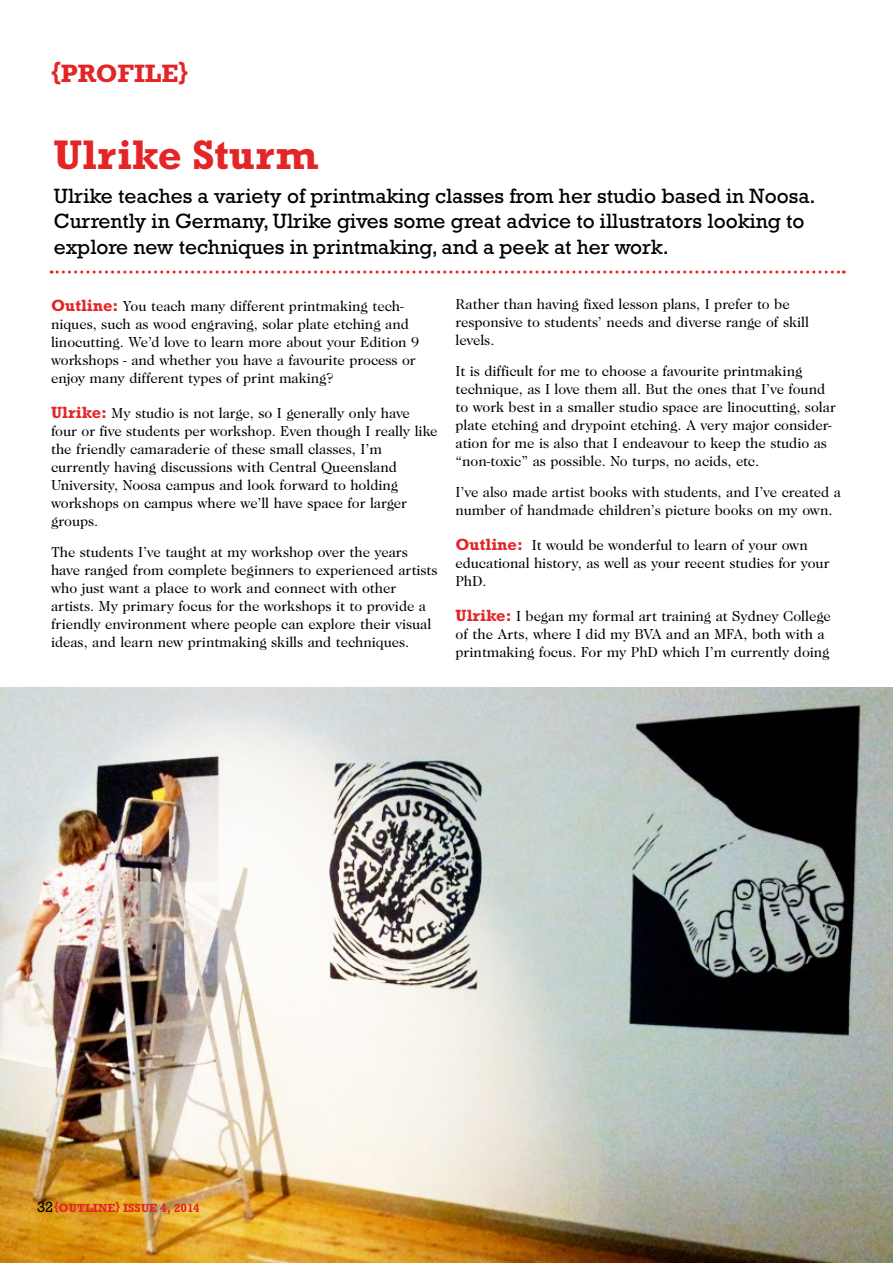
<style>
.page{position:relative;width:893px;height:1263px;background:#fff}
.page>*{position:absolute;margin:0;border:0;box-sizing:border-box;transform-origin:0 0}
.t1{font:700 42px "Rockwell";color:#e42528}
.t2{font:700 25.5px "Rockwell";color:#e42528}
.t3{font:21px/25.2px "Rockwell";color:#000}
.t4{font:15px/18px "Caslon";color:#000}
.t5{font:15px "Rockwell";color:#000}
.t6{font:700 12px "Rockwell";color:#e42528}
.s1{font-family:"Rockwell";font-weight:700;font-size:16.5px;color:#e42528}
</style>
<div class="page">
<img style="left:0;top:687px;width:893px;height:576px">
<svg style="left:51px;top:271px;width:793px;height:3px"></svg>
<h2 class="t2" style="left:51px;top:59px;width:139px">{PROFILE}</h2>
<h1 class="t1" style="left:54px;top:130px;width:265px">Ulrike Sturm</h1>
<h3 class="t3" style="left:54px;top:183px;width:763px">Ulrike teaches a variety of printmaking classes from her studio based in Noosa.<br>Currently in Germany, Ulrike gives some great advice to illustrators looking to explore new techniques in printmaking, and a peek at her work.</h3>
<p class="t4" style="left:51px;top:297px;width:370px"><span class="s1">Outline:</span> You teach many different printmaking tech&shy;niques, such as wood engraving, solar plate etching and linocutting. We’d love to learn more about your Edition 9 workshops - and whether you have a favourite process or enjoy many different types of print making?</p>
<p class="t4" style="left:51px;top:405px;width:388px"><span class="s1">Ulrike:</span> My studio is not large, so I generally only have four or five students per workshop. Even though I really like the friendly camaraderie of these small classes, I’m currently having discussions with Central Queensland University, Noosa campus and look forward to holding workshops on campus where we’ll have space for larger groups.</p>
<p class="t4" style="left:51px;top:543px;width:388px">The students I’ve taught at my workshop over the years have ranged from complete beginners to experienced artists who just want a place to work and connect with other artists. My primary focus for the workshops it to provide a friendly environment where people can explore their visual ideas, and learn new printmaking skills and techniques.</p>
<p class="t4" style="left:455px;top:296px;width:355px">Rather than having fixed lesson plans, I prefer to be responsive to students’ needs and diverse range of skill levels.</p>
<p class="t4" style="left:455px;top:362px;width:382px">It is difficult for me to choose a favourite printmaking technique, as I love them all. But the ones that I’ve found to work best in a smaller studio space are linocutting, solar plate etching and drypoint etching. A very major consider&shy;ation for me is also that I endeavour to keep the studio as “non-toxic” as possible. No turps, no acids, etc.</p>
<p class="t4" style="left:455px;top:483px;width:387px">I’ve also made artist books with students, and I’ve created a number of handmade children’s picture books on my own.</p>
<p class="t4" style="left:455px;top:536px;width:375px"><span class="s1">Outline:</span> It would be wonderful to learn of your own educational history, as well as your recent studies for your<br>PhD.</p>
<p class="t4" style="left:455px;top:608px;width:377px"><span class="s1">Ulrike:</span> I began my formal art training at Sydney College of the Arts, where I did my BVA and an MFA, both with a printmaking focus. For my PhD which I’m currently doing</p>
<p class="t5" style="left:37px;top:1198px;width:18px">32</p>
<p class="t6" style="left:54px;top:1201px;width:147px">{OUTLINE} ISSUE 4, 2014</p>
</div>
